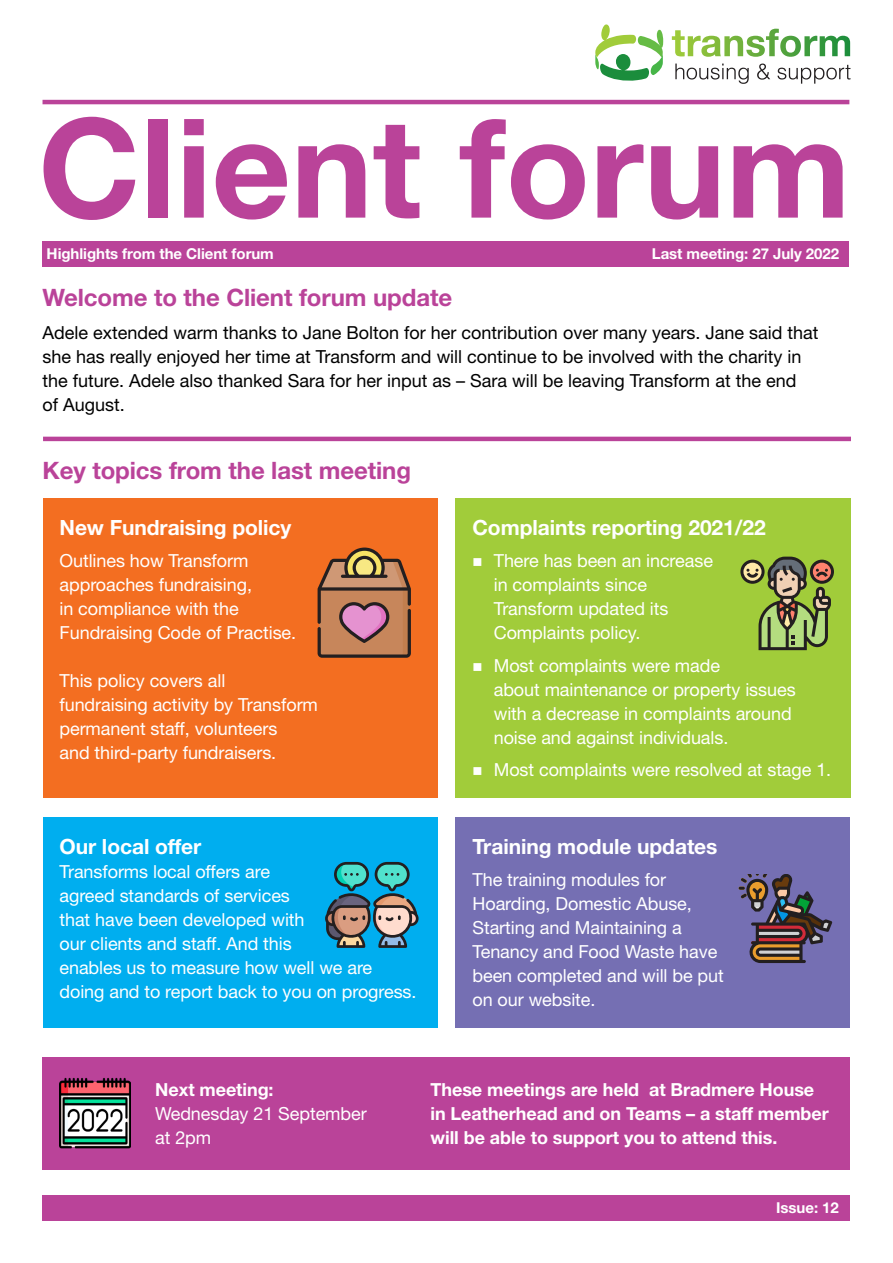
<style>
.page{position:relative;width:893px;height:1263px;background:#fff}
.page>*{position:absolute;margin:0;border:0;box-sizing:border-box;transform-origin:0 0}
.H1__Helv_Bol_84_96pt{font:700 138px "Helvetica Neue LT Std";color:#ba4399}
.H3__Helv_Bol_24_30pt{font:700 24px "Helvetica Neue LT Std";letter-spacing:-.005em;color:#ba4399}
.Bullets__Helv_Reg_12{font:700 21px "Helvetica Neue LT Std";letter-spacing:-.005em;color:#fff}
.Bullets__Helv_Reg_12-2{font:18px/24px "Helvetica Neue LT Std";letter-spacing:-.005em;color:#fff}
.H3__Helv_Bol_24_30pt-2{font:18px/24px "Helvetica Neue LT Std";color:#000}
.Bullets__Helv_Reg_12-3{font:700 18px/24px "Helvetica Neue LT Std";letter-spacing:-.005em;color:#fff}
.H3__Helv_Bol_24_30pt-3{font:700 15px "Helvetica Neue LT Std";letter-spacing:-.005em;color:#fff}
</style>
<div class="page">
<svg style="left:595px;top:24px;width:68px;height:57px"></svg>
<svg style="left:675px;top:64px;width:74px;height:20px"></svg>
<svg style="left:757px;top:64px;width:13px;height:16px"></svg>
<svg style="left:777px;top:65px;width:73px;height:19px"></svg>
<svg style="left:672px;top:29px;width:178px;height:28px"></svg>
<hr style="left:43px;top:100px;width:806px;height:4px;background:#ba4399">
<div style="left:43px;top:1195px;width:807px;height:25px;background:#ba4399"></div>
<div style="left:43px;top:241px;width:806px;height:26px;background:#ba4399"></div>
<hr style="left:43px;top:437px;width:808px;height:4px;background:#ba4399">
<div style="left:43px;top:817px;width:394px;height:210px;background:#00aeef"></div>
<div style="left:43px;top:1057px;width:807px;height:112px;background:#ba4399"></div>
<img style="left:60px;top:1077px;width:71px;height:72px">
<div style="left:455px;top:817px;width:395px;height:210px;background:#756fb3"></div>
<svg style="left:739px;top:874px;width:93px;height:89px"></svg>
<div style="left:43px;top:499px;width:394px;height:299px;background:#f36e21"></div>
<svg style="left:318px;top:547px;width:93px;height:111px;background:#ae7456"></svg>
<div style="left:455px;top:499px;width:396px;height:299px;background:#a1cc3a"></div>
<svg style="left:740px;top:557px;width:94px;height:93px"></svg>
<svg style="left:325px;top:862px;width:94px;height:86px"></svg>
<p class="H1__Helv_Bol_84_96pt" style="left:38px;top:83px;width:814px">Client forum</p>
<p class="H3__Helv_Bol_24_30pt-3" style="left:47px;top:245px;width:229px">Highlights from the Client forum</p>
<p class="H3__Helv_Bol_24_30pt-3" style="left:652px;top:245px;width:189px">Last meeting: 27 July 2022</p>
<p class="H3__Helv_Bol_24_30pt" style="left:43px;top:283px;width:411px">Welcome to the Client forum update</p>
<p class="H3__Helv_Bol_24_30pt-2" style="left:43px;top:320px;width:777px">Adele extended warm thanks to Jane Bolton for her contribution over many years. Jane said that she has really enjoyed her time at Transform and will continue to be involved with the charity in the future. Adele also thanked Sara for her input as – Sara will be leaving Transform at the end<br>of August.</p>
<p class="H3__Helv_Bol_24_30pt" style="left:43px;top:455px;width:370px">Key topics from the last meeting</p>
<p class="Bullets__Helv_Reg_12" style="left:60px;top:514px;width:233px">New Fundraising policy</p>
<p class="Bullets__Helv_Reg_12-2" style="left:60px;top:549px;width:238px">Outlines how Transform approaches fundraising,<br>in compliance with the<br>Fundraising Code of Practise.</p>
<p class="Bullets__Helv_Reg_12-2" style="left:60px;top:669px;width:260px">This policy covers all fundraising activity by Transform</p>
<p class="Bullets__Helv_Reg_12-2" style="left:60px;top:717px;width:219px">permanent staff, volunteers and third-party fundraisers.</p>
<p class="Bullets__Helv_Reg_12" style="left:60px;top:833px;width:143px">Our local offer</p>
<p class="Bullets__Helv_Reg_12-2" style="left:60px;top:859px;width:359px">Transforms local offers are<br>agreed standards of services<br>that have been developed with<br>our clients and staff. And this<br>enables us to measure how well we are doing and to report back to you on progress.</p>
<p class="Bullets__Helv_Reg_12" style="left:472px;top:514px;width:295px">Complaints reporting 2021/22</p>
<p class="Bullets__Helv_Reg_12-2" style="left:494px;top:549px;width:221px;text-indent:-21px">■ There has been an increase in complaints since<br>Transform updated its<br>Complaints policy.</p>
<p class="Bullets__Helv_Reg_12-2" style="left:494px;top:653px;width:303px;text-indent:-21px">■ Most complaints were made<br>about maintenance or property issues with a decrease in complaints around noise and against individuals.</p>
<p class="Bullets__Helv_Reg_12-2" style="left:472px;top:758px;width:360px">■ Most complaints were resolved at stage 1.</p>
<p class="Bullets__Helv_Reg_12" style="left:472px;top:833px;width:247px">Training module updates</p>
<p class="Bullets__Helv_Reg_12-2" style="left:472px;top:868px;width:253px">The training modules for<br>Hoarding, Domestic Abuse,<br>Starting and Maintaining a<br>Tenancy and Food Waste have been completed and will be put on our website.</p>
<p class="Bullets__Helv_Reg_12-3" style="left:155px;top:1077px;width:120px">Next meeting:</p>
<p class="Bullets__Helv_Reg_12-2" style="left:155px;top:1101px;width:213px">Wednesday 21 September at 2pm</p>
<p class="Bullets__Helv_Reg_12-3" style="left:431px;top:1077px;width:400px">These meetings are held at Bradmere House in Leatherhead and on Teams – a staff member will be able to support you to attend this.</p>
<p class="H3__Helv_Bol_24_30pt-3" style="left:776px;top:1198px;width:64px">Issue: 12</p>
</div>
